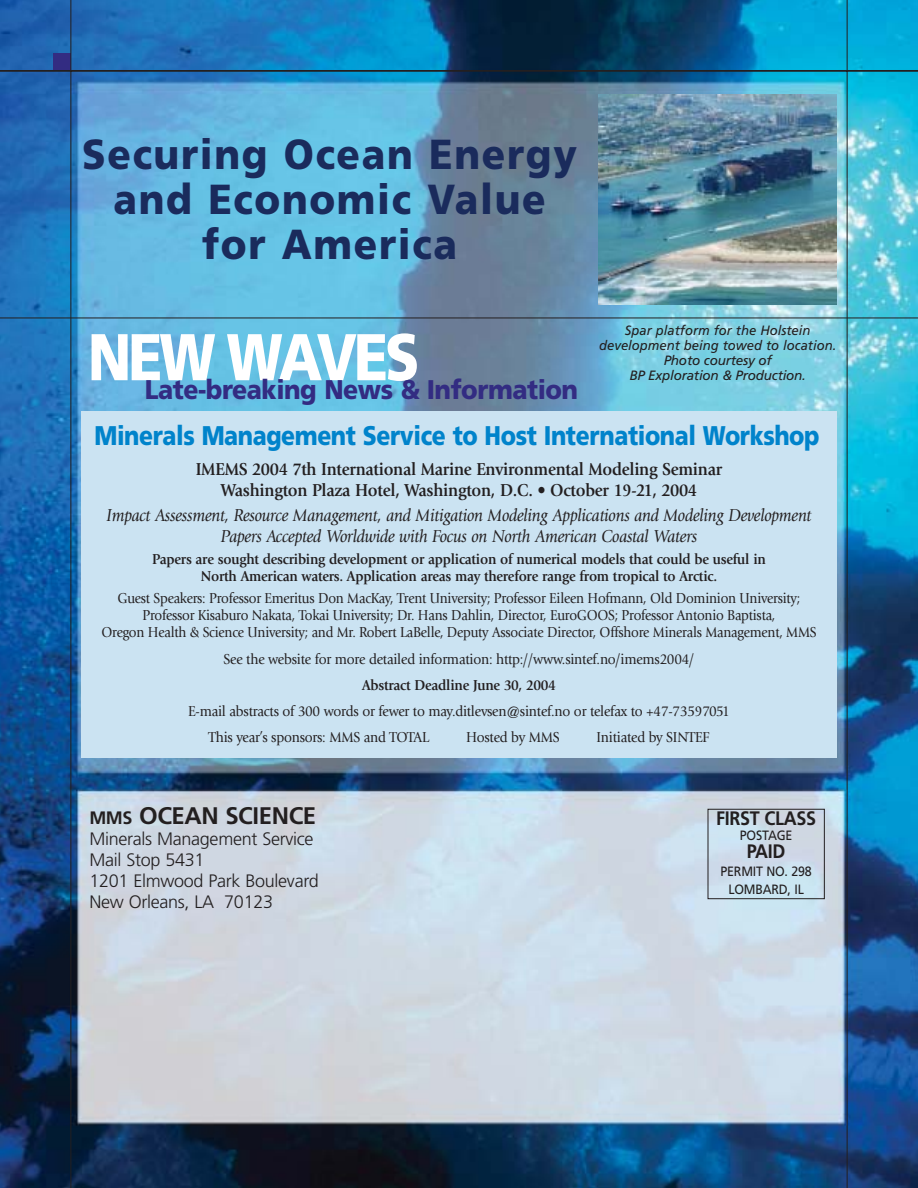
<style>
.page{position:relative;width:918px;height:1188px;background:#fff}
.page>*{position:absolute;margin:0;border:0;box-sizing:border-box;transform-origin:0 0}
.t1{font:900 66px "Frutiger";letter-spacing:-.055em;color:#fff;scale:.85 1}
.t2{font:900 42px/45px "Frutiger";letter-spacing:.045em;color:#1a2b5c;text-align:center;scale:.92 1}
.t3{font:900 27px "Frutiger";letter-spacing:-.02em;color:#0083cb;scale:.85 1}
.t4{font:900 27px "Frutiger";letter-spacing:-.02em;color:#332c82;scale:.92 1}
.t5{font:700 24px "Frutiger";letter-spacing:-.015em;color:#231f20}
.t6{font:700 19.5px "Frutiger";letter-spacing:-.015em;color:#231f20;scale:.92 1}
.t7{font:italic 18px/21px "Giovanni";letter-spacing:-.015em;color:#231f20;text-align:center;scale:.92 1}
.t8{font:700 18px/21px "Giovanni";letter-spacing:-.015em;color:#231f20;text-align:center;scale:.92 1}
.t9{font:300 18px/21px "Frutiger";letter-spacing:-.015em;color:#231f20}
.t10{font:15px/17.2px "Giovanni";letter-spacing:-.015em;color:#231f20;text-align:center;scale:.9 1}
.t11{font:15px/26.2px "Giovanni";letter-spacing:-.015em;color:#231f20;scale:.92 1}
.t12{font:700 15px/17.2px "Giovanni";letter-spacing:-.015em;color:#231f20;text-align:center;scale:.92 1}
.t13{font:italic 13.5px/15px "Frutiger";color:#231f20;text-align:center}
.t14{font:13.5px/18px "Frutiger";letter-spacing:-.015em;color:#231f20;text-align:center;scale:.92 1}
.s1{font-size:18px}
</style>
<div class="page">
<img style="left:0;top:0;width:918px;height:1188px">
<div style="left:54px;top:54px;width:17px;height:17px;background:#332c82"></div>
<hr style="left:71px;top:0;width:1px;height:1188px;background:#231f20">
<hr style="left:847px;top:0;width:1px;height:1188px;background:#231f20">
<hr style="left:0;top:71px;width:918px;height:1px;background:#231f20">
<div style="left:708px;top:809px;width:117px;height:90px;border:1px solid #231f20"></div>
<img style="left:598px;top:95px;width:239px;height:210px">
<hr style="left:0;top:318px;width:918px;height:1px;background:#231f20">
<div style="left:81px;top:412px;width:756px;height:346px;background:#cbe3f2"></div>
<h2 class="t2" style="left:82px;top:135px;width:539px">Securing Ocean Energy and Economic Value for America</h2>
<h1 class="t1" style="left:88px;top:331px;width:392px">NEW WAVES</h1>
<h3 class="t4" style="left:145px;top:379px;width:473px">Late-breaking News &amp; Information</h3>
<p class="t13" style="left:599px;top:324px;width:239px">Spar platform for the Holstein development being towed to location.<br>Photo courtesy of<br>BP Exploration &amp; Production.</p>
<h3 class="t3" style="left:94px;top:424px;width:854px">Minerals Management Service to Host International Workshop</h3>
<p class="t8" style="left:196px;top:460px;width:574px">IMEMS 2004 7th International Marine Environmental Modeling Seminar<br>Washington Plaza Hotel, Washington, D.C. • October 19-21, 2004</p>
<p class="t7" style="left:107px;top:506px;width:768px">Impact Assessment, Resource Management, and Mitigation Modeling Applications and Modeling Development<br>Papers Accepted Worldwide with Focus on North American Coastal Waters</p>
<p class="t12" style="left:152px;top:552px;width:669px">Papers are sought describing development or application of numerical models that could be useful in<br>North American waters. Application areas may therefore range from tropical to Arctic.</p>
<p class="t10" style="left:101px;top:591px;width:796px">Guest Speakers: Professor Emeritus Don MacKay, Trent University; Professor Eileen Hofmann, Old Dominion University;<br>Professor Kisaburo Nakata, Tokai University; Dr. Hans Dahlin, Director, EuroGOOS; Professor Antonio Baptista,<br>Oregon Health &amp; Science University; and Mr. Robert LaBelle, Deputy Associate Director, Offshore Minerals Management, MMS</p>
<p class="t11" style="left:224px;top:647px;width:513px">See the website for more detailed information: http://www.sintef.no/imems2004/</p>
<p class="t12" style="left:362px;top:678px;width:212px">Abstract Deadline June 30, 2004</p>
<p class="t11" style="left:209px;top:699px;width:568px;text-indent:-21px">E-mail abstracts of 300 words or fewer to may.ditlevsen@sintef.no or telefax to +47-73597051<br>This year’s sponsors: MMS and TOTAL</p>
<p class="t11" style="left:466px;top:726px;width:103px">Hosted by MMS</p>
<p class="t11" style="left:597px;top:726px;width:124px">Initiated by SINTEF</p>
<h3 class="t5" style="left:89px;top:806px;width:228px"><span class="s1">MMS</span> OCEAN SCIENCE</h3>
<p class="t9" style="left:89px;top:830px;width:231px">Minerals Management Service<br>Mail Stop 5431<br>1201 Elmwood Park Boulevard<br>New Orleans, LA 70123</p>
<h3 class="t6" style="left:716px;top:811px;width:110px">FIRST CLASS</h3>
<p class="t14" style="left:740px;top:828px;width:59px">POSTAGE</p>
<h3 class="t6" style="left:747px;top:844px;width:43px">PAID</h3>
<p class="t14" style="left:721px;top:864px;width:101px">PERMIT NO. 298<br>LOMBARD, IL</p>
</div>
